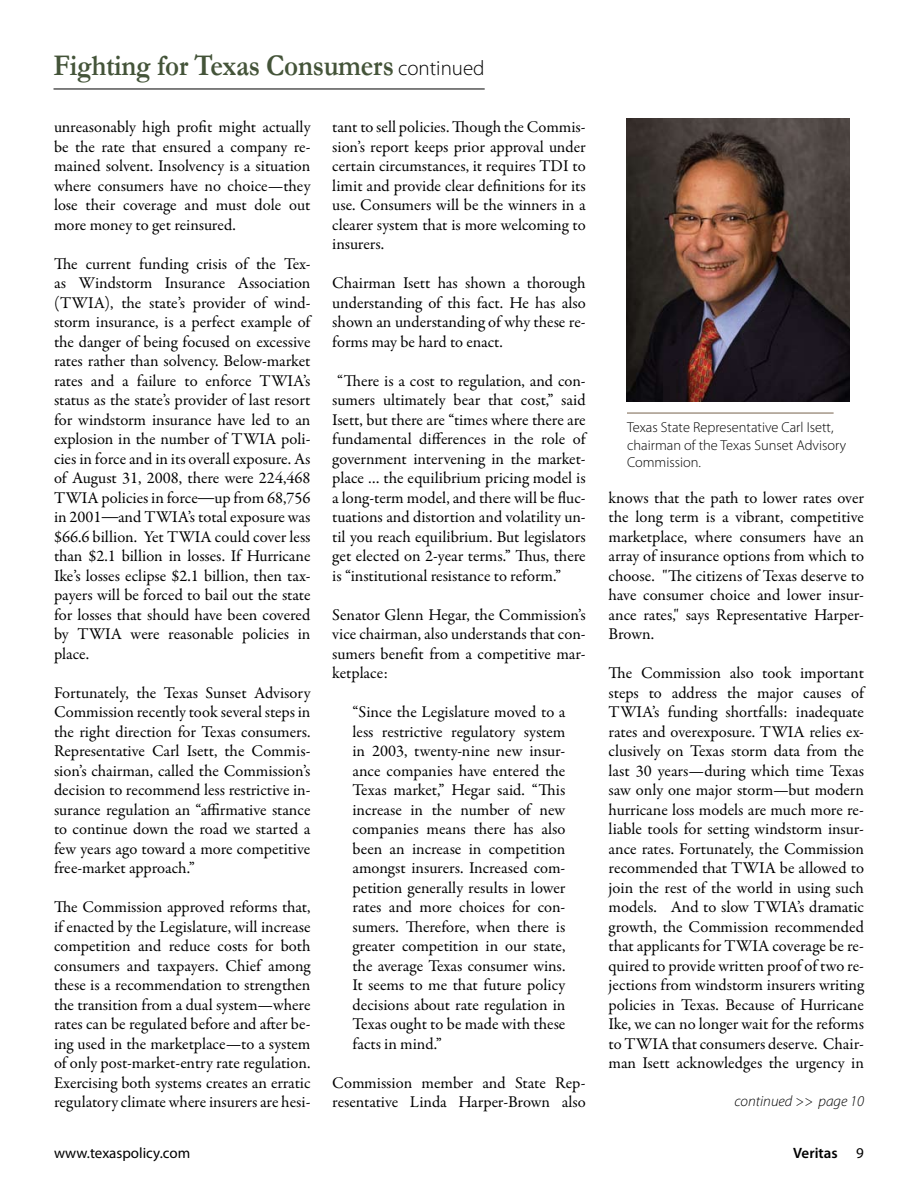
<style>
.page{position:relative;width:918px;height:1188px;background:#fff}
.page>*{position:absolute;margin:0;border:0;box-sizing:border-box;transform-origin:0 0}
.t1{font:700 30.3px "Garamond";letter-spacing:-.01em;color:#445439;scale:.89 1}
.t2{font:16.5px/19.5px "Garamond Premr Pro";letter-spacing:-.005em;color:#000;text-align:justify}
.t3{font:15px "Myriad Pro";color:#000}
.t4{font:italic 300 15px "Myriad Pro";color:#000}
.t5{font:600 15px "Myriad Pro";color:#000}
.t6{font:300 14.4px/17.2px "Myriad Pro";color:#000}
.s1{font-family:"Myriad Pro";font-weight:300;font-size:21px;color:#000}
.s2{font-family:"Adobe Caslon Pro"}
.s3{font-weight:400}
</style>
<div class="page">
<hr style="left:54px;top:89px;width:431px;height:1px;background:#000">
<img style="left:626px;top:118px;width:224px;height:284px">
<hr style="left:627px;top:412px;width:207px;height:2px;background:#8a7967">
<h1 class="t1" style="left:54px;top:45px;width:486px">Fighting for Texas Consumers <span class="s1">continued</span></h1>
<p class="t2" style="left:54px;top:117px;width:258px">unreasonably high profit might actually be the rate that ensured a company re&shy;mained solvent. Insolvency is a situation where consumers have no choice—they lose their coverage and must dole out more money to get reinsured.</p>
<p class="t2" style="left:54px;top:254px;width:258px">The current funding crisis of the Tex&shy;as Windstorm Insurance Association (TWIA), the state’s provider of wind&shy;storm insurance, is a perfect example of the danger of being focused on excessive rates rather than solvency. Below-market rates and a failure to enforce TWIA’s status as the state’s provider of last resort for windstorm insurance have led to an explosion in the number of TWIA poli&shy;cies in force and in its overall exposure. As of August 31, 2008, there were 224,468<br>TWIA policies in force<span class="s2">—</span>up from 68,756 in 2001<span class="s2">—</span>and TWIA’s total exposure was $66.6 billion. Yet TWIA could cover less than $2.1 billion in losses. If Hurricane Ike’s losses eclipse $2.1 billion, then tax&shy;payers will be forced to bail out the state for losses that should have been covered by TWIA were reasonable policies in place.</p>
<p class="t2" style="left:54px;top:683px;width:258px">Fortunately, the Texas Sunset Advisory Commission recently took several steps in the right direction for Texas consumers.<br>Representative Carl Isett, the Commis&shy;sion’s chairman, called the Commission’s decision to recommend less restrictive in&shy;surance regulation an “affirmative stance to continue down the road we started a few years ago toward a more competitive free-market approach.”</p>
<p class="t2" style="left:54px;top:898px;width:258px">The Commission approved reforms that, if enacted by the Legislature, will increase competition and reduce costs for both consumers and taxpayers. Chief among these is a recommendation to strengthen the transition from a dual system—where rates can be regulated before and after be&shy;ing used in the marketplace—to a system of only post-market-entry rate regulation.<br>Exercising both systems creates an erratic regulatory climate where insurers are hesi-</p>
<p class="t2" style="left:332px;top:118px;width:255px">tant to sell policies. Though the Commis&shy;sion’s report keeps prior approval under certain circumstances, it requires TDI to limit and provide clear definitions for its use. Consumers will be the winners in a clearer system that is more welcoming to insurers.</p>
<p class="t2" style="left:332px;top:274px;width:255px">Chairman Isett has shown a thorough understanding of this fact. He has also shown an understanding of why these re&shy;forms may be hard to enact.</p>
<p class="t2" style="left:332px;top:371px;width:255px">“There is a cost to regulation, and con&shy;sumers ultimately bear that cost,” said Isett, but there are “times where there are fundamental differences in the role of government intervening in the market&shy;place … the equilibrium pricing model is a long-term model, and there will be fluc&shy;tuations and distortion and volatility un&shy;til you reach equilibrium. But legislators get elected on 2-year terms.” Thus, there is “institutional resistance to reform.”</p>
<p class="t2" style="left:332px;top:605px;width:255px">Senator Glenn Hegar, the Commission’s vice chairman, also understands that con&shy;sumers benefit from a competitive mar&shy;ketplace:</p>
<p class="t2" style="left:353px;top:703px;width:214px">“Since the Legislature moved to a less restrictive regulatory system in 2003, twenty-nine new insur&shy;ance companies have entered the Texas market,” Hegar said. “This increase in the number of new companies means there has also been an increase in competition amongst insurers. Increased com&shy;petition generally results in lower rates and more choices for con&shy;sumers. Therefore, when there is greater competition in our state, the average Texas consumer wins.<br>It seems to me that future policy decisions about rate regulation in Texas ought to be made with these facts in mind.”</p>
<p class="t2" style="left:332px;top:1073px;width:255px">Commission member and State Rep&shy;resentative Linda Harper-Brown also</p>
<p class="t6" style="left:627px;top:419px;width:221px">Texas State Representative Carl Isett, chairman of the Texas Sunset Advisory<br>Commission.</p>
<p class="t2" style="left:609px;top:488px;width:257px">knows that the path to lower rates over the long term is a vibrant, competitive marketplace, where consumers have an array of insurance options from which to choose. "The citizens of Texas deserve to have consumer choice and lower insur&shy;ance rates," says Representative Harper-Brown.</p>
<p class="t2" style="left:609px;top:664px;width:257px">The Commission also took important steps to address the major causes of TWIA’s funding shortfalls: inadequate rates and overexposure. TWIA relies ex&shy;clusively on Texas storm data from the last 30 years—during which time Texas saw only one major storm—but modern hurricane loss models are much more re&shy;liable tools for setting windstorm insur&shy;ance rates. Fortunately, the Commission recommended that TWIA be allowed to join the rest of the world in using such models. And to slow TWIA’s dramatic growth, the Commission recommended that applicants for TWIA coverage be re&shy;quired to provide written proof of two re&shy;jections from windstorm insurers writing policies in Texas. Because of Hurricane Ike, we can no longer wait for the reforms to TWIA that consumers deserve. Chair&shy;man Isett acknowledges the urgency in</p>
<p class="t4" style="left:734px;top:1092px;width:131px">continued &gt;&gt; page 10</p>
<p class="t3" style="left:54px;top:1143px;width:138px">www.texaspolicy.com</p>
<p class="t5" style="left:793px;top:1143px;width:72px">Veritas <span class="s3">9</span></p>
</div>
